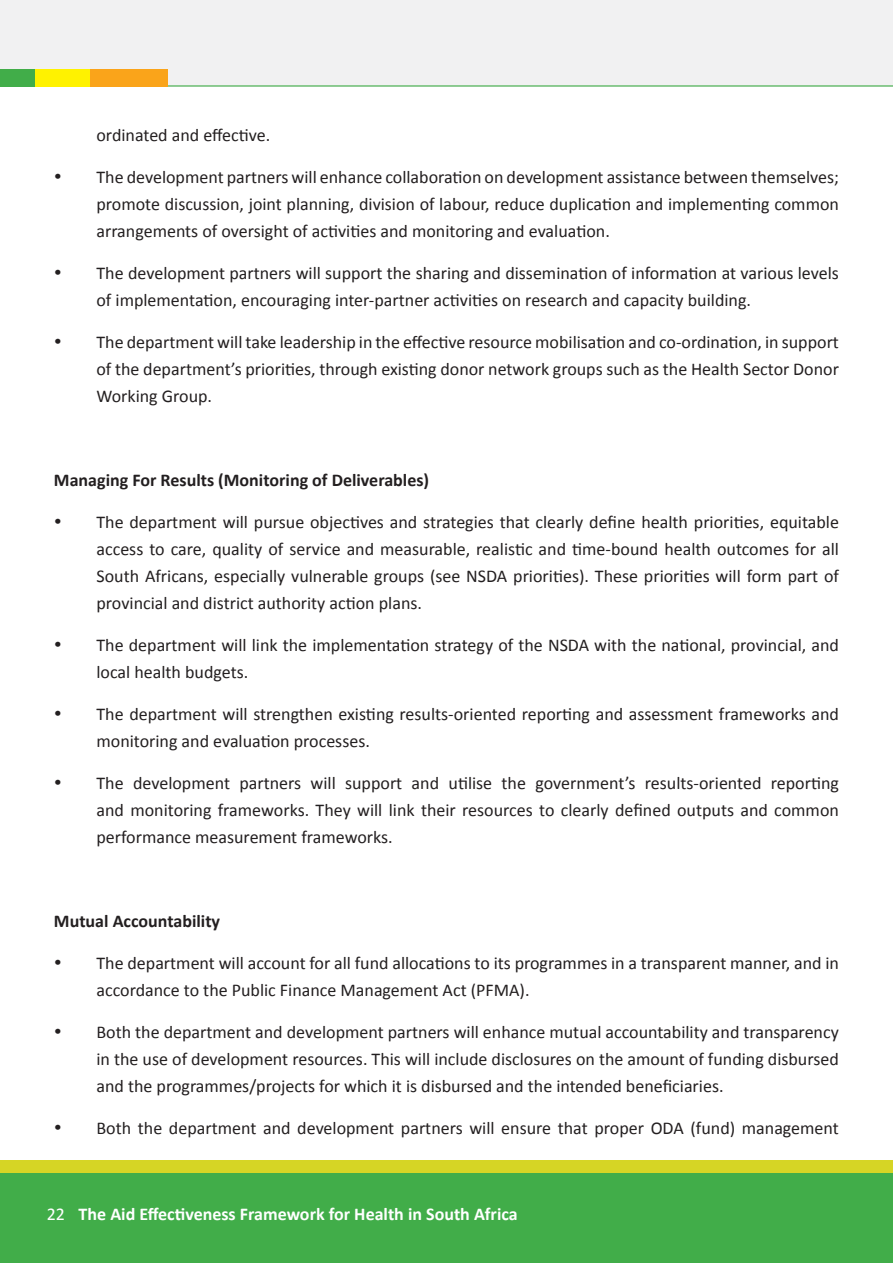
<style>
.page{position:relative;width:893px;height:1263px;background:#fff}
.page>*{position:absolute;margin:0;border:0;box-sizing:border-box;transform-origin:0 0}
.t1{font:18px/27px "Calibri";color:#231f20;text-align:justify}
.t2{font:700 18px "Calibri";color:#231f20}
.t3{font:700 18px "Calibri";color:#fff}
.s1{font-weight:400}
</style>
<div class="page">
<div style="left:0;top:1161px;width:893px;height:102px;background:#d6d525"></div>
<div style="left:0;top:1174px;width:893px;height:89px;background:#41ad49"></div>
<div style="left:0;top:0;width:893px;height:87px;background:#f1f1f2"></div>
<hr style="left:146px;top:85px;width:747px;height:2px;background:#41ad49">
<div style="left:0;top:69px;width:35px;height:18px;background:#41ad49"></div>
<div style="left:35px;top:69px;width:55px;height:18px;background:#fff200"></div>
<div style="left:90px;top:69px;width:78px;height:18px;background:#faa41a"></div>
<p class="t1" style="left:96px;top:121px;width:175px">ordinated and effective.</p>
<p class="t1" style="left:96px;top:163px;width:744px;text-indent:-43px">• The development partners will enhance collaboration on development assistance between themselves; promote discussion, joint planning, division of labour, reduce duplication and implementing common arrangements of oversight of activities and monitoring and evaluation.</p>
<p class="t1" style="left:96px;top:259px;width:744px;text-indent:-43px">• The development partners will support the sharing and dissemination of information at various levels of implementation, encouraging inter-partner activities on research and capacity building.</p>
<p class="t1" style="left:96px;top:328px;width:744px;text-indent:-43px">• The department will take leadership in the effective resource mobilisation and co-ordination, in support of the department’s priorities, through existing donor network groups such as the Health Sector Donor Working Group.</p>
<p class="t2" style="left:54px;top:469px;width:377px">Managing For Results (Monitoring of Deliverables)</p>
<p class="t1" style="left:96px;top:508px;width:744px;text-indent:-43px">• The department will pursue objectives and strategies that clearly define health priorities, equitable access to care, quality of service and measurable, realistic and time-bound health outcomes for all South Africans, especially vulnerable groups (see NSDA priorities). These priorities will form part of provincial and district authority action plans.</p>
<p class="t1" style="left:96px;top:631px;width:744px;text-indent:-43px">• The department will link the implementation strategy of the NSDA with the national, provincial, and local health budgets.</p>
<p class="t1" style="left:96px;top:700px;width:744px;text-indent:-43px">• The department will strengthen existing results-oriented reporting and assessment frameworks and monitoring and evaluation processes.</p>
<p class="t1" style="left:96px;top:769px;width:744px;text-indent:-43px">• The development partners will support and utilise the government’s results-oriented reporting and monitoring frameworks. They will link their resources to clearly defined outputs and common performance measurement frameworks.</p>
<p class="t2" style="left:54px;top:910px;width:168px">Mutual Accountability</p>
<p class="t1" style="left:96px;top:949px;width:744px;text-indent:-43px">• The department will account for all fund allocations to its programmes in a transparent manner, and in accordance to the Public Finance Management Act (PFMA).</p>
<p class="t1" style="left:96px;top:1018px;width:744px;text-indent:-43px">• Both the department and development partners will enhance mutual accountability and transparency in the use of development resources. This will include disclosures on the amount of funding disbursed and the programmes/projects for which it is disbursed and the intended beneficiaries.</p>
<p class="t1" style="left:54px;top:1114px;width:786px">• Both the department and development partners will ensure that proper ODA (fund) management</p>
<p class="t3" style="left:47px;top:1203px;width:472px"><span class="s1">22</span> The Aid Effectiveness Framework for Health in South Africa</p>
</div>
